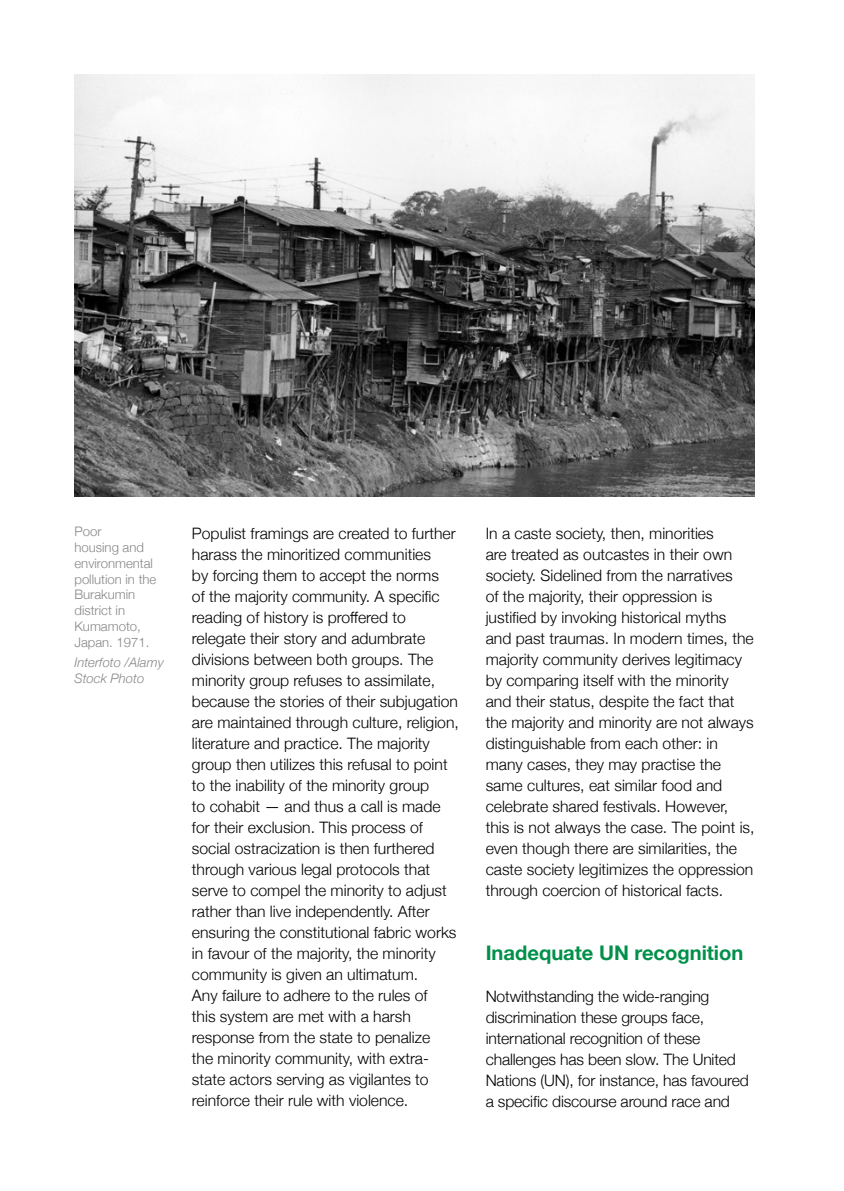
<style>
.page{position:relative;width:844px;height:1191px;background:#fff}
.page>*{position:absolute;margin:0;border:0;box-sizing:border-box;transform-origin:0 0}
.t1{font:700 20.12px "Helvetica Neue";color:#00904a}
.t2{font:300 15.75px/21px "Helvetica Neue";color:#000}
.t3{font:300 13.12px/15.8px "Helvetica Neue";color:#878787}
.t4{font:italic 300 13.12px/15.8px "Helvetica Neue";color:#878787}
</style>
<div class="page">
<img style="left:74px;top:74px;width:680px;height:422px">
<p class="t3" style="left:74px;top:523px;width:83px">Poor<br>housing and environmental pollution in the<br>Burakumin district in<br>Kumamoto,<br>Japan. 1971.</p>
<p class="t4" style="left:74px;top:654px;width:91px">Interfoto /Alamy<br>Stock Photo</p>
<p class="t2" style="left:192px;top:521px;width:268px">Populist framings are created to further harass the minoritized communities<br>by forcing them to accept the norms<br>of the majority community. A specific reading of history is proffered to relegate their story and adumbrate divisions between both groups. The minority group refuses to assimilate, because the stories of their subjugation are maintained through culture, religion, literature and practice. The majority group then utilizes this refusal to point to the inability of the minority group<br>to cohabit — and thus a call is made for their exclusion. This process of social ostracization is then furthered through various legal protocols that serve to compel the minority to adjust rather than live independently. After ensuring the constitutional fabric works in favour of the majority, the minority community is given an ultimatum.<br>Any failure to adhere to the rules of<br>this system are met with a harsh response from the state to penalize<br>the minority community, with extra&shy;state actors serving as vigilantes to reinforce their rule with violence.</p>
<p class="t2" style="left:485px;top:521px;width:270px">In a caste society, then, minorities<br>are treated as outcastes in their own society. Sidelined from the narratives<br>of the majority, their oppression is justified by invoking historical myths and past traumas. In modern times, the majority community derives legitimacy by comparing itself with the minority and their status, despite the fact that the majority and minority are not always distinguishable from each other: in many cases, they may practise the same cultures, eat similar food and celebrate shared festivals. However, this is not always the case. The point is, even though there are similarities, the caste society legitimizes the oppression through coercion of historical facts.</p>
<p class="t1" style="left:485px;top:936px;width:259px">Inadequate UN recognition</p>
<p class="t2" style="left:485px;top:984px;width:264px">Notwithstanding the wide-ranging discrimination these groups face, international recognition of these challenges has been slow. The United Nations (UN), for instance, has favoured a specific discourse around race and</p>
</div>
